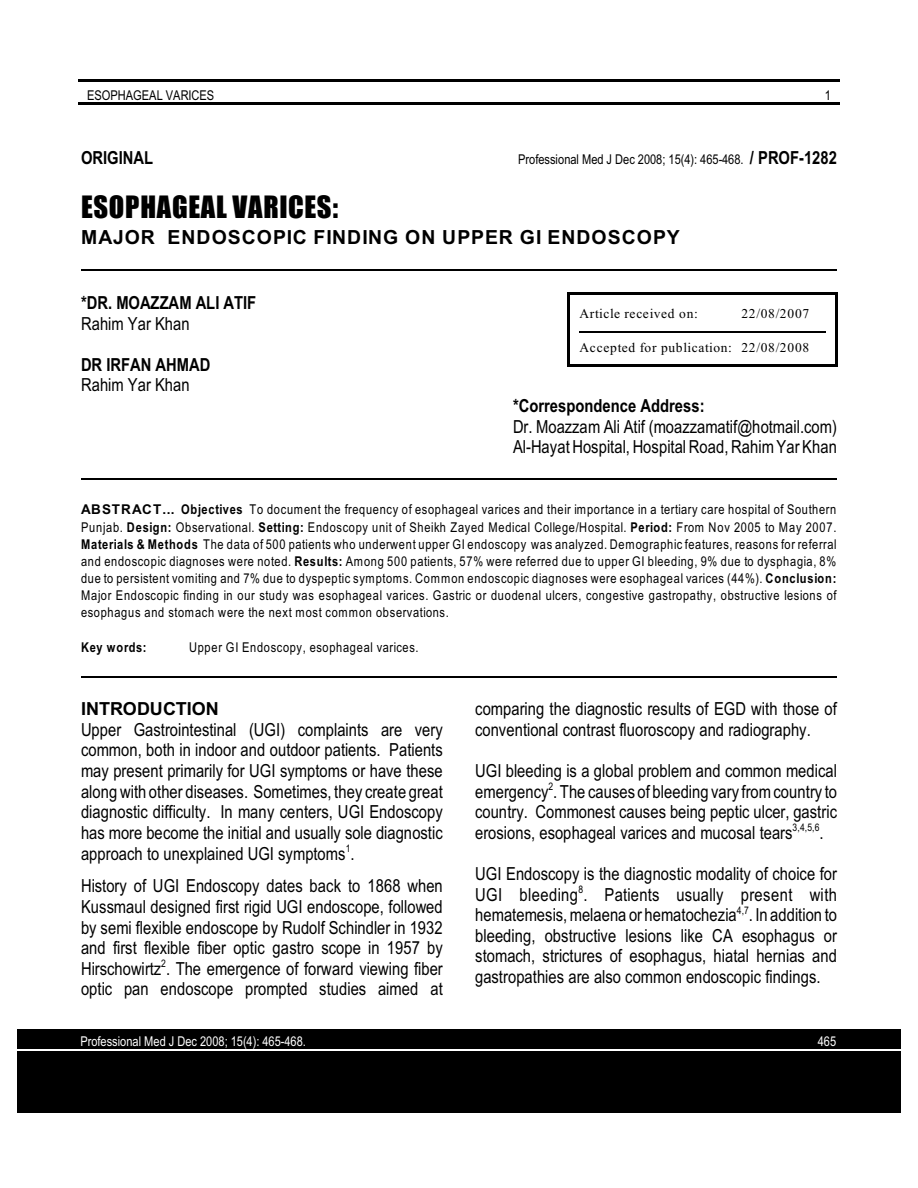
<style>
.page{position:relative;width:918px;height:1188px;background:#fff}
.page>*{position:absolute;margin:0;border:0;box-sizing:border-box;transform-origin:0 0}
.t1{font:28.5px "Impact";letter-spacing:.03em;color:#000}
.t2{font:700 19.5px "Arial";letter-spacing:.055em;color:#000}
.t3{font:18px/20.5px "Arial Narrow";letter-spacing:.005em;color:#000}
.t4{font:700 18px "Arial Narrow";color:#000}
.t5{font:700 18px "Arial";letter-spacing:.005em;color:#000}
.t6{font:13.5px/17.2px "Arial Narrow";letter-spacing:.045em;color:#000;text-align:justify}
.t7{font:13.5px "Arial Narrow";color:#000}
.t8{font:13.5px "Times New Roman";letter-spacing:.06em;color:#000}
.t9{font:13.5px "Arial Narrow";color:#fff}
.t10{font:700 13.5px "Arial Narrow";letter-spacing:.06em;color:#000}
.t11{font:10.5px "Arial Narrow";color:#000}
.s1{font-weight:700;font-size:18px}
.s2{font-family:"Arial";font-weight:700}
.s3{font-weight:700}
</style>
<div class="page">
<hr style="left:78px;top:79px;width:762px;height:3px;background:#000">
<hr style="left:78px;top:102px;width:762px;height:3px;background:#000">
<div style="left:17px;top:1029px;width:884px;height:20px;background:#000"></div>
<div style="left:17px;top:1034px;width:884px;height:17px;background:#000"></div>
<div style="left:17px;top:1051px;width:884px;height:21px;background:#000"></div>
<div style="left:17px;top:1072px;width:884px;height:20px;background:#000"></div>
<div style="left:17px;top:1093px;width:884px;height:20px;background:#000"></div>
<hr style="left:17px;top:1050px;width:884px;height:1px;background:#fff">
<hr style="left:81px;top:269px;width:756px;height:2px;background:#000">
<hr style="left:81px;top:478px;width:756px;height:2px;background:#000">
<hr style="left:81px;top:676px;width:756px;height:2px;background:#000">
<hr style="left:579px;top:331px;width:246px;height:2px;background:#000">
<hr style="left:568px;top:292px;width:2px;height:75px;background:#000">
<hr style="left:835px;top:292px;width:2px;height:75px;background:#000">
<hr style="left:568px;top:292px;width:269px;height:3px;background:#000">
<hr style="left:568px;top:365px;width:269px;height:2px;background:#000">
<p class="t7" style="left:87px;top:90px;width:129px">ESOPHAGEAL VARICES</p>
<p class="t6" style="left:825px;top:87px;width:8px">1</p>
<p class="t4" style="left:81px;top:151px;width:74px">ORIGINAL</p>
<p class="t7" style="left:518px;top:154px;width:320px">Professional Med J Dec 2008; 15(4): 465-468. <span class="s1">/ PROF-1282</span></p>
<h1 class="t1" style="left:81px;top:196px;width:259px">ESOPHAGEAL VARICES:</h1>
<p class="t2" style="left:81px;top:230px;width:600px">MAJOR ENDOSCOPIC FINDING ON UPPER GI ENDOSCOPY</p>
<p class="t4" style="left:81px;top:296px;width:177px">*DR. MOAZZAM ALI ATIF</p>
<p class="t3" style="left:81px;top:315px;width:110px">Rahim Yar Khan</p>
<p class="t4" style="left:81px;top:358px;width:131px">DR IRFAN AHMAD</p>
<p class="t3" style="left:81px;top:376px;width:110px">Rahim Yar Khan</p>
<p class="t8" style="left:579px;top:309px;width:120px">Article received on:</p>
<p class="t8" style="left:741px;top:309px;width:69px">22/08/2007</p>
<p class="t8" style="left:579px;top:343px;width:231px">Accepted for publication: 22/08/2008</p>
<p class="t4" style="left:513px;top:399px;width:193px">*Correspondence Address:</p>
<p class="t3" style="left:513px;top:418px;width:326px">Dr. Moazzam Ali Atif (moazzamatif@hotmail.com)<br>Al-Hayat Hospital, Hospital Road, Rahim Yar Khan</p>
<p class="t6" style="left:81px;top:502px;width:757px"><span class="s2">ABSTRACT...</span> <span class="s3">Objectives</span> To document the frequency of esophageal varices and their importance in a tertiary care hospital of Southern Punjab. <span class="s3">Design:</span> Observational. <span class="s3">Setting:</span> Endoscopy unit of Sheikh Zayed Medical College/Hospital. <span class="s3">Period:</span> From Nov 2005 to May 2007.<br><span class="s3">Materials &amp; Methods</span> The data of 500 patients who underwent upper GI endoscopy was analyzed. Demographic features, reasons for referral and endoscopic diagnoses were noted. <span class="s3">Results:</span> Among 500 patients, 57% were referred due to upper GI bleeding, 9% due to dysphagia, 8% due to persistent vomiting and 7% due to dyspeptic symptoms. Common endoscopic diagnoses were esophageal varices (44%). <span class="s3">Conclusion:<br></span>Major Endoscopic finding in our study was esophageal varices. Gastric or duodenal ulcers, congestive gastropathy, obstructive lesions of esophagus and stomach were the next most common observations.</p>
<p class="t10" style="left:81px;top:642px;width:67px">Key words:</p>
<p class="t6" style="left:189px;top:640px;width:231px">Upper GI Endoscopy, esophageal varices.</p>
<p class="t5" style="left:81px;top:702px;width:139px">INTRODUCTION</p>
<p class="t3" style="left:81px;top:721px;width:363px;text-align:justify">Upper Gastrointestinal (UGI) complaints are very common, both in indoor and outdoor patients. Patients may present primarily for UGI symptoms or have these along with other diseases. Sometimes, they create great diagnostic difficulty. In many centers, UGI Endoscopy has more become the initial and usually sole diagnostic approach to unexplained UGI symptoms .<sup>1</sup></p>
<p class="t3" style="left:81px;top:878px;width:363px;text-align:justify">History of UGI Endoscopy dates back to 1868 when Kussmaul designed first rigid UGI endoscope, followed by semi flexible endoscope by Rudolf Schindler in 1932 and first flexible fiber optic gastro scope in 1957 by Hirschowirtz . The emergence of forward viewing fiber</p>
<p class="t11" style="left:161px;top:960px;width:6px">2</p>
<p class="t3" style="left:81px;top:980px;width:363px">optic pan endoscope prompted studies aimed at</p>
<p class="t3" style="left:475px;top:700px;width:363px">comparing the diagnostic results of EGD with those of conventional contrast fluoroscopy and radiography.</p>
<p class="t3" style="left:475px;top:762px;width:363px">UGI bleeding is a global problem and common medical emergency . The causes of bleeding vary from country to</p>
<p class="t11" style="left:548px;top:782px;width:6px">2</p>
<p class="t3" style="left:475px;top:803px;width:363px">country. Commonest causes being peptic ulcer, gastric erosions, esophageal varices and mucosal tears</p>
<p class="t11" style="left:793px;top:824px;width:28px">3,4,5,6</p>
<p class="t3" style="left:475px;top:865px;width:363px">UGI Endoscopy is the diagnostic modality of choice for<br>UGI bleeding . Patients usually present with</p>
<p class="t3" style="left:820px;top:824px;width:6px">.</p>
<p class="t11" style="left:579px;top:885px;width:6px">8</p>
<p class="t3" style="left:475px;top:906px;width:363px">hematemesis, melaena or hematochezia . In addition to</p>
<p class="t11" style="left:737px;top:906px;width:14px">4,7</p>
<p class="t3" style="left:475px;top:927px;width:363px;text-align:justify">bleeding, obstructive lesions like CA esophagus or stomach, strictures of esophagus, hiatal hernias and gastropathies are also common endoscopic findings.</p>
<p class="t9" style="left:81px;top:1036px;width:227px">Professional Med J Dec 2008; 15(4): 465-468.</p>
<p class="t9" style="left:818px;top:1036px;width:20px">465</p>
</div>
